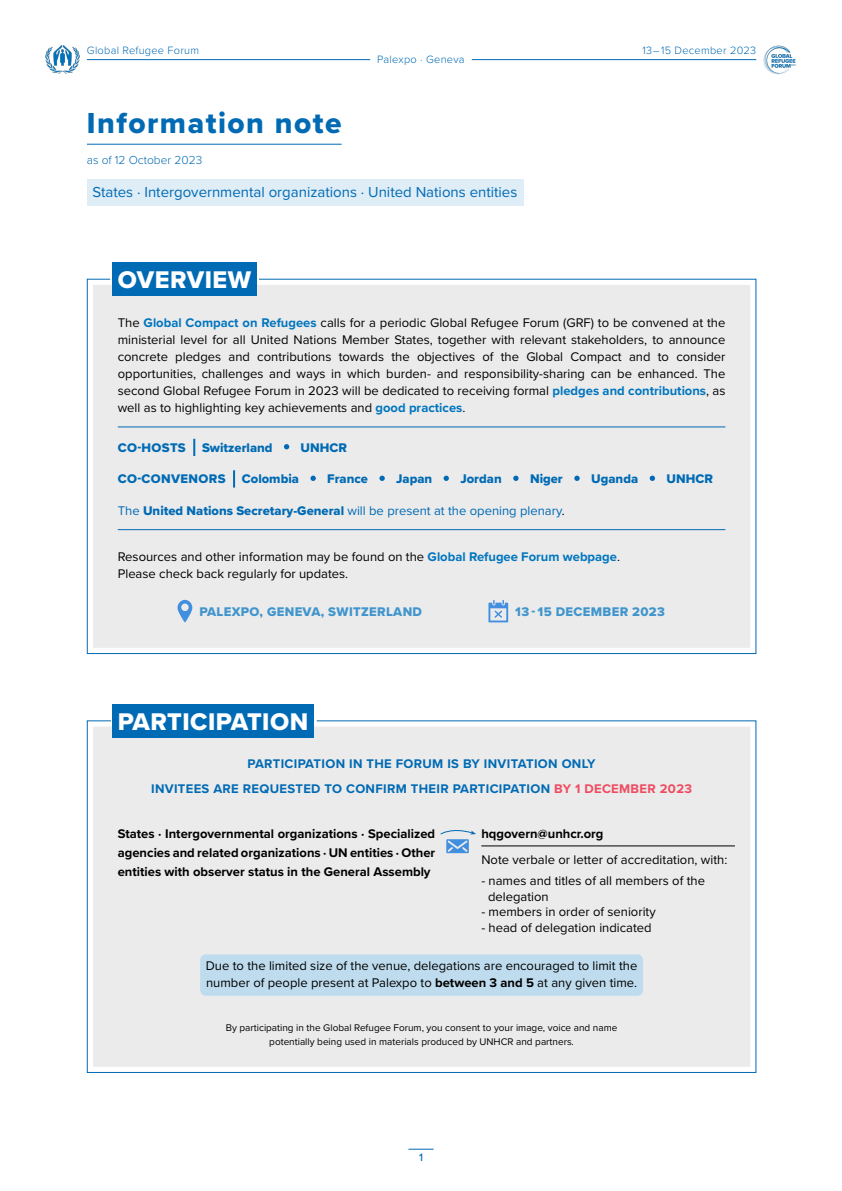
<style>
.page{position:relative;width:842px;height:1191px;background:#fff}
.page>*{position:absolute;margin:0;border:0;box-sizing:border-box;transform-origin:0 0}
.t1{font:30px "Proxima Nova Extrabld";letter-spacing:.05em;color:#006ab4}
.t2{font:25px "Proxima Nova Extrabld";letter-spacing:.02em;color:#fff}
.t3{font:15px "Proxima Nova";color:#006ab4}
.t4{font:13px/17px "Proxima Nova";color:#000}
.t5{font:700 13px/19px "Proxima Nova";color:#000;text-align:justify}
.t6{font:700 13px/24.4px "Proxima Nova";letter-spacing:.025em;color:#006ab4;text-align:center}
.t7{font:13px "Proxima Nova";color:#006ab4}
.t8{font:13px "Proxima Nova Extrabld";color:#006ab4}
.t9{font:13px "Proxima Nova Extrabld";letter-spacing:.025em;color:#4095cd}
.t10{font:13px "Proxima Nova Extrabld";letter-spacing:.025em;color:#006ab4}
.t11{font:300 12px "Proxima Nova";color:#006ab4}
.t12{font:300 11px "Proxima Nova";letter-spacing:.025em;color:#006ab4}
.t13{font:500 11px "Proxima Nova";color:#006ab4}
.t14{font:10px/14px "Proxima Nova";color:#000;text-align:center}
.s1{font-weight:700;color:#0075bf}
.s2{font-family:"Proxima Nova Extrabld"}
.s3{color:#000}
.s4{color:#ef4a60}
.s5{font-weight:700}
</style>
<div class="page">
<svg style="left:87px;top:720px;width:670px;height:353px"></svg>
<div style="left:93px;top:726px;width:657px;height:340px;background:#ebebeb"></div>
<svg style="left:87px;top:278px;width:670px;height:376px"></svg>
<div style="left:93px;top:285px;width:657px;height:363px;background:#ebebeb"></div>
<hr style="left:87px;top:59px;width:283px;height:1px;background:#006ab4">
<hr style="left:472px;top:59px;width:284px;height:1px;background:#006ab4">
<svg style="left:408px;top:1148px;width:25px;height:1px"></svg>
<img style="left:45px;top:45px;width:35px;height:29px">
<img style="left:763px;top:45px;width:33px;height:30px">
<div style="left:87px;top:180px;width:436px;height:26px;background:#dfedf7"></div>
<hr style="left:87px;top:144px;width:255px;height:1px;background:#006ab4">
<div style="left:112px;top:262px;width:145px;height:34px;background:#006ab4"></div>
<div style="left:112px;top:704px;width:202px;height:33px;background:#006ab4"></div>
<hr style="left:118px;top:426px;width:607px;height:1px;background:#006ab4">
<hr style="left:118px;top:529px;width:607px;height:1px;background:#006ab4">
<svg style="left:193px;top:439px;width:2px;height:17px"></svg>
<svg style="left:233px;top:470px;width:2px;height:17px"></svg>
<svg style="left:284px;top:444px;width:5px;height:5px"></svg>
<svg style="left:310px;top:475px;width:6px;height:6px"></svg>
<svg style="left:379px;top:475px;width:6px;height:6px"></svg>
<svg style="left:444px;top:475px;width:5px;height:6px"></svg>
<svg style="left:513px;top:475px;width:6px;height:6px"></svg>
<svg style="left:574px;top:475px;width:6px;height:6px"></svg>
<svg style="left:650px;top:475px;width:5px;height:6px"></svg>
<svg style="left:177px;top:600px;width:15px;height:22px"></svg>
<svg style="left:488px;top:600px;width:20px;height:22px"></svg>
<hr style="left:481px;top:845px;width:254px;height:1px;background:#000">
<svg style="left:440px;top:827px;width:36px;height:26px"></svg>
<div style="left:200px;top:954px;width:443px;height:41px;background:#bfdcee;border-radius:6px"></div>
<p class="t12" style="left:87px;top:42px;width:114px">Global Refugee Forum</p>
<p class="t12" style="left:642px;top:42px;width:115px">13 ― 15 December 2023</p>
<p class="t12" style="left:377px;top:51px;width:89px">Palexpo · Geneva</p>
<h1 class="t1" style="left:87px;top:101px;width:256px">Information note</h1>
<p class="t11" style="left:87px;top:151px;width:117px">as of 12 October 2023</p>
<p class="t3" style="left:93px;top:181px;width:426px">States · Intergovernmental organizations · United Nations entities</p>
<h2 class="t2" style="left:118px;top:261px;width:135px">OVERVIEW</h2>
<p class="t4" style="left:118px;top:314px;width:609px;text-align:justify">The <span class="s1">Global Compact on Refugees</span> calls for a periodic Global Refugee Forum (GRF) to be convened at the ministerial level for all United Nations Member States, together with relevant stakeholders, to announce concrete pledges and contributions towards the objectives of the Global Compact and to consider opportunities, challenges and ways in which burden- and responsibility-sharing can be enhanced. The second Global Refugee Forum in 2023 will be dedicated to receiving formal <span class="s1">pledges and contributions</span>, as well as to highlighting key achievements and <span class="s1">good practices</span>.</p>
<p class="t8" style="left:118px;top:438px;width:69px">CO-HOSTS</p>
<p class="t10" style="left:118px;top:469px;width:109px">CO-CONVENORS</p>
<p class="t8" style="left:202px;top:438px;width:72px">Switzerland</p>
<p class="t8" style="left:301px;top:438px;width:48px">UNHCR</p>
<p class="t8" style="left:242px;top:469px;width:59px">Colombia</p>
<p class="t8" style="left:327px;top:469px;width:42px">France</p>
<p class="t8" style="left:396px;top:469px;width:38px">Japan</p>
<p class="t8" style="left:460px;top:469px;width:43px">Jordan</p>
<p class="t8" style="left:530px;top:469px;width:34px">Niger</p>
<p class="t8" style="left:591px;top:469px;width:48px">Uganda</p>
<p class="t8" style="left:666px;top:469px;width:48px">UNHCR</p>
<p class="t7" style="left:118px;top:501px;width:448px">The <span class="s2">United Nations Secretary-General</span> will be present at the opening plenary<span class="s3">.</span></p>
<p class="t4" style="left:118px;top:547px;width:504px;line-height:17.4px">Resources and other information may be found on the <span class="s1">Global Refugee Forum webpage</span>.<br>Please check back regularly for updates.</p>
<p class="t9" style="left:199px;top:602px;width:224px">PALEXPO, GENEVA, SWITZERLAND</p>
<p class="t9" style="left:515px;top:602px;width:151px">13 - 15 DECEMBER 2023</p>
<h2 class="t2" style="left:118px;top:702px;width:192px">PARTICIPATION</h2>
<p class="t6" style="left:151px;top:751px;width:542px">PARTICIPATION IN THE FORUM IS BY INVITATION ONLY<br>INVITEES ARE REQUESTED TO CONFIRM THEIR PARTICIPATION <span class="s4">BY 1 DECEMBER 2023</span></p>
<p class="t5" style="left:118px;top:824px;width:319px">States ⋅ Intergovernmental organizations ⋅ Specialized agencies and related organizations ⋅ UN entities ⋅ Other entities with observer status in the General Assembly</p>
<p class="t5" style="left:481px;top:824px;width:124px">hqgovern@unhcr.org</p>
<p class="t4" style="left:481px;top:850px;width:247px">Note verbale or letter of accreditation, with:</p>
<p class="t4" style="left:488px;top:872px;width:218px;line-height:15.6px;text-indent:-7px">- names and titles of all members of the delegation</p>
<p class="t4" style="left:481px;top:902px;width:176px">- members in order of seniority</p>
<p class="t4" style="left:481px;top:918px;width:172px">- head of delegation indicated</p>
<p class="t4" style="left:206px;top:957px;width:433px">Due to the limited size of the venue, delegations are encouraged to limit the number of people present at Palexpo to <span class="s5">between 3 and 5</span> at any given time.</p>
<p class="t14" style="left:226px;top:1020px;width:393px">By participating in the Global Refugee Forum, you consent to your image, voice and name potentially being used in materials produced by UNHCR and partners.</p>
<p class="t13" style="left:419px;top:1149px;width:5px">1</p>
</div>
